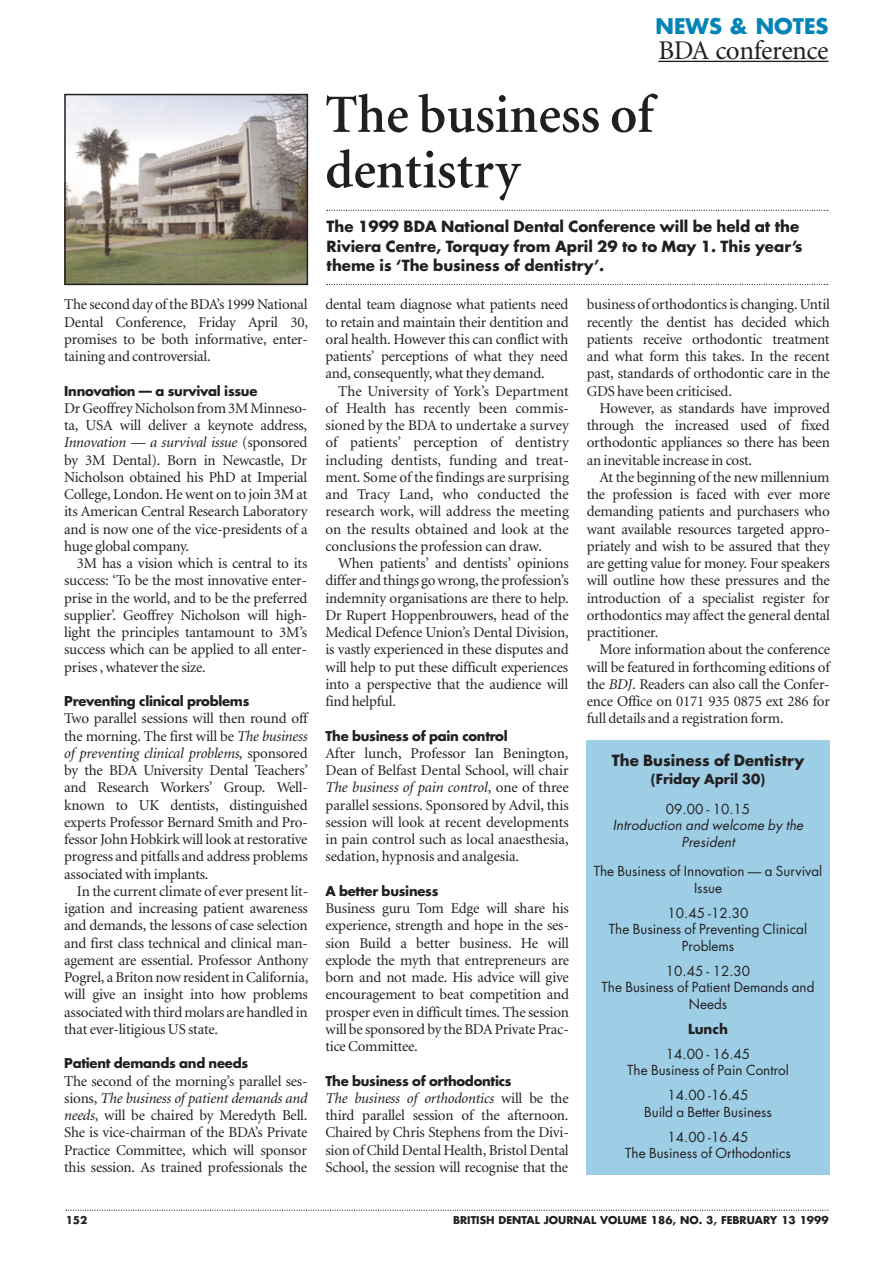
<style>
.page{position:relative;width:893px;height:1263px;background:#fff}
.page>*{position:absolute;margin:0;border:0;box-sizing:border-box;transform-origin:0 0}
.t1{font:600 54px/55.5px "Minion";color:#231f20}
.t2{font:27px "Minion";letter-spacing:-.015em;color:#231f20}
.t3{font:700 21px "Futura";color:#0083b6}
.t4{font:15px/17.2px "Minion";letter-spacing:-.015em;color:#231f20;text-align:justify}
.t5{font:700 15px/19.5px "Futura";color:#231f20}
.t6{font:13.5px/16.5px "Futura";color:#231f20;text-align:center}
.t7{font:italic 13.5px/16.5px "Futura";color:#231f20;text-align:center}
.t8{font:700 13.5px "Futura";color:#231f20}
.t9{font:700 13.2px "Futura";letter-spacing:-.02em;color:#231f20}
.t10{font:700 10.5px "Futura";color:#231f20}
.s1{font-style:italic}
</style>
<div class="page">
<svg style="left:66px;top:1210px;width:762px;height:1px"></svg>
<hr style="left:658px;top:61px;width:34px;height:1px;background:#231f20">
<hr style="left:692px;top:61px;width:34px;height:1px;background:#231f20">
<svg style="left:726px;top:61px;width:102px;height:1px"></svg>
<svg style="left:326px;top:210px;width:502px;height:1px"></svg>
<svg style="left:326px;top:284px;width:502px;height:1px"></svg>
<img style="left:67px;top:97px;width:238px;height:185px">
<div style="left:64px;top:94px;width:244px;height:191px;border:2px solid #231f20"></div>
<div style="left:586px;top:741px;width:244px;height:434px;background:#9dcee6"></div>
<p class="t4" style="left:64px;top:297px;width:245px">The second day of the BDA’s 1999 National Dental Conference, Friday April 30, promises to be both informative, enter&shy;taining and controversial.</p>
<p class="t9" style="left:64px;top:385px;width:195px">Innovation — a survival issue</p>
<p class="t4" style="left:64px;top:401px;width:245px">Dr Geoffrey Nicholson from 3M Minneso&shy;ta, USA will deliver a keynote address, <span class="s1">Innovation — a survival issue</span> (sponsored by 3M Dental). Born in Newcastle, Dr Nicholson obtained his PhD at Imperial College, London. He went on to join 3M at its American Central Research Laboratory and is now one of the vice-presidents of a huge global company.</p>
<p class="t4" style="left:64px;top:556px;width:245px;text-indent:13px">3M has a vision which is central to its success: ‘To be the most innovative enter&shy;prise in the world, and to be the preferred supplier’. Geoffrey Nicholson will high&shy;light the principles tantamount to 3M’s success which can be applied to all enter&shy;prises , whatever the size.</p>
<p class="t9" style="left:64px;top:695px;width:187px">Preventing clinical problems</p>
<p class="t4" style="left:64px;top:711px;width:245px">Two parallel sessions will then round off the morning. The first will be <span class="s1">The business of preventing clinical problems</span>, sponsored by the BDA University Dental Teachers’ and Research Workers’ Group. Well&shy;known to UK dentists, distinguished experts Professor Bernard Smith and Pro&shy;fessor John Hobkirk will look at restorative progress and pitfalls and address problems associated with implants.</p>
<p class="t4" style="left:64px;top:884px;width:245px;text-indent:13px">In the current climate of ever present lit&shy;igation and increasing patient awareness and demands, the lessons of case selection and first class technical and clinical man&shy;agement are essential. Professor Anthony Pogrel, a Briton now resident in California, will give an insight into how problems associated with third molars are handled in that ever-litigious US state.</p>
<p class="t9" style="left:64px;top:1057px;width:185px">Patient demands and needs</p>
<p class="t4" style="left:64px;top:1073px;width:245px">The second of the morning’s parallel ses&shy;sions, <span class="s1">The business of patient demands and needs</span>, will be chaired by Meredyth Bell.<br>She is vice-chairman of the BDA’s Private Practice Committee, which will sponsor this session. As trained professionals the</p>
<h3 class="t3" style="left:655px;top:16px;width:174px">NEWS &amp; NOTES</h3>
<h2 class="t2" style="left:658px;top:40px;width:172px">BDA conference</h2>
<h1 class="t1" style="left:325px;top:91px;width:330px">The business of dentistry</h1>
<p class="t5" style="left:326px;top:218px;width:477px">The 1999 BDA National Dental Conference will be held at the<br>Riviera Centre, Torquay from April 29 to to May 1. This year’s theme is ‘The business of dentistry’.</p>
<p class="t4" style="left:325px;top:297px;width:244px">dental team diagnose what patients need to retain and maintain their dentition and oral health. However this can conflict with patients’ perceptions of what they need and, consequently, what they demand.</p>
<p class="t4" style="left:325px;top:383px;width:245px;text-indent:13px">The University of York’s Department of Health has recently been commis&shy;sioned by the BDA to undertake a survey of patients’ perception of dentistry including dentists, funding and treat&shy;ment. Some of the findings are surprising and Tracy Land, who conducted the research work, will address the meeting on the results obtained and look at the conclusions the profession can draw.</p>
<p class="t4" style="left:325px;top:556px;width:245px;text-indent:13px">When patients’ and dentists’ opinions differ and things go wrong, the profession’s indemnity organisations are there to help.<br>Dr Rupert Hoppenbrouwers, head of the Medical Defence Union’s Dental Division, is vastly experienced in these disputes and will help to put these difficult experiences into a perspective that the audience will find helpful.</p>
<p class="t9" style="left:325px;top:730px;width:184px">The business of pain control</p>
<p class="t4" style="left:325px;top:746px;width:245px">After lunch, Professor Ian Benington, Dean of Belfast Dental School, will chair <span class="s1">The business of pain control</span>, one of three parallel sessions. Sponsored by Advil, this session will look at recent developments in pain control such as local anaesthesia, sedation, hypnosis and analgesia.</p>
<p class="t9" style="left:325px;top:885px;width:114px">A better business</p>
<p class="t4" style="left:325px;top:901px;width:245px">Business guru Tom Edge will share his experience, strength and hope in the ses&shy;sion Build a better business. He will explode the myth that entrepreneurs are born and not made. His advice will give encouragement to beat competition and prosper even in difficult times. The session will be sponsored by the BDA Private Prac&shy;tice Committee.</p>
<p class="t9" style="left:325px;top:1075px;width:188px">The business of orthodontics</p>
<p class="t4" style="left:325px;top:1091px;width:245px"><span class="s1">The business of orthodontics</span> will be the third parallel session of the afternoon.<br>Chaired by Chris Stephens from the Divi&shy;sion of Child Dental Health, Bristol Dental School, the session will recognise that the</p>
<p class="t4" style="left:586px;top:297px;width:245px">business of orthodontics is changing. Until recently the dentist has decided which patients receive orthodontic treatment and what form this takes. In the recent past, standards of orthodontic care in the GDS have been criticised.</p>
<p class="t4" style="left:586px;top:401px;width:245px;text-indent:13px">However, as standards have improved through the increased used of fixed orthodontic appliances so there has been an inevitable increase in cost.</p>
<p class="t4" style="left:586px;top:470px;width:245px;text-indent:13px">At the beginning of the new millennium the profession is faced with ever more demanding patients and purchasers who want available resources targeted appro&shy;priately and wish to be assured that they are getting value for money. Four speakers will outline how these pressures and the introduction of a specialist register for orthodontics may affect the general dental practitioner.</p>
<p class="t4" style="left:586px;top:642px;width:245px;text-indent:13px">More information about the conference will be featured in forthcoming editions of the <span class="s1">BDJ</span>. Readers can also call the Confer&shy;ence Office on 0171 935 0875 ext 286 for full details and a registration form.</p>
<p class="t5" style="left:612px;top:752px;width:194px">The Business of Dentistry</p>
<p class="t8" style="left:651px;top:773px;width:116px">(Friday April 30)</p>
<p class="t6" style="left:666px;top:802px;width:86px">09.00 - 10.15</p>
<p class="t7" style="left:612px;top:818px;width:194px">Introduction and welcome by the<br>President</p>
<p class="t6" style="left:593px;top:864px;width:230px">The Business of Innovation — a Survival<br>Issue</p>
<p class="t6" style="left:609px;top:905px;width:200px">10.45 -12.30<br>The Business of Preventing Clinical<br>Problems</p>
<p class="t6" style="left:601px;top:963px;width:214px">10.45 - 12.30<br>The Business of Patient Demands and<br>Needs</p>
<p class="t8" style="left:688px;top:1022px;width:41px">Lunch</p>
<p class="t6" style="left:627px;top:1046px;width:163px">14.00 - 16.45<br>The Business of Pain Control</p>
<p class="t6" style="left:644px;top:1088px;width:129px">14.00 -16.45<br>Build a Better Business</p>
<p class="t6" style="left:625px;top:1129px;width:167px">14.00 -16.45<br>The Business of Orthodontics</p>
<p class="t10" style="left:66px;top:1215px;width:23px">152</p>
<p class="t10" style="left:453px;top:1215px;width:377px">BRITISH DENTAL JOURNAL VOLUME 186, NO. 3, FEBRUARY 13 1999</p>
</div>
